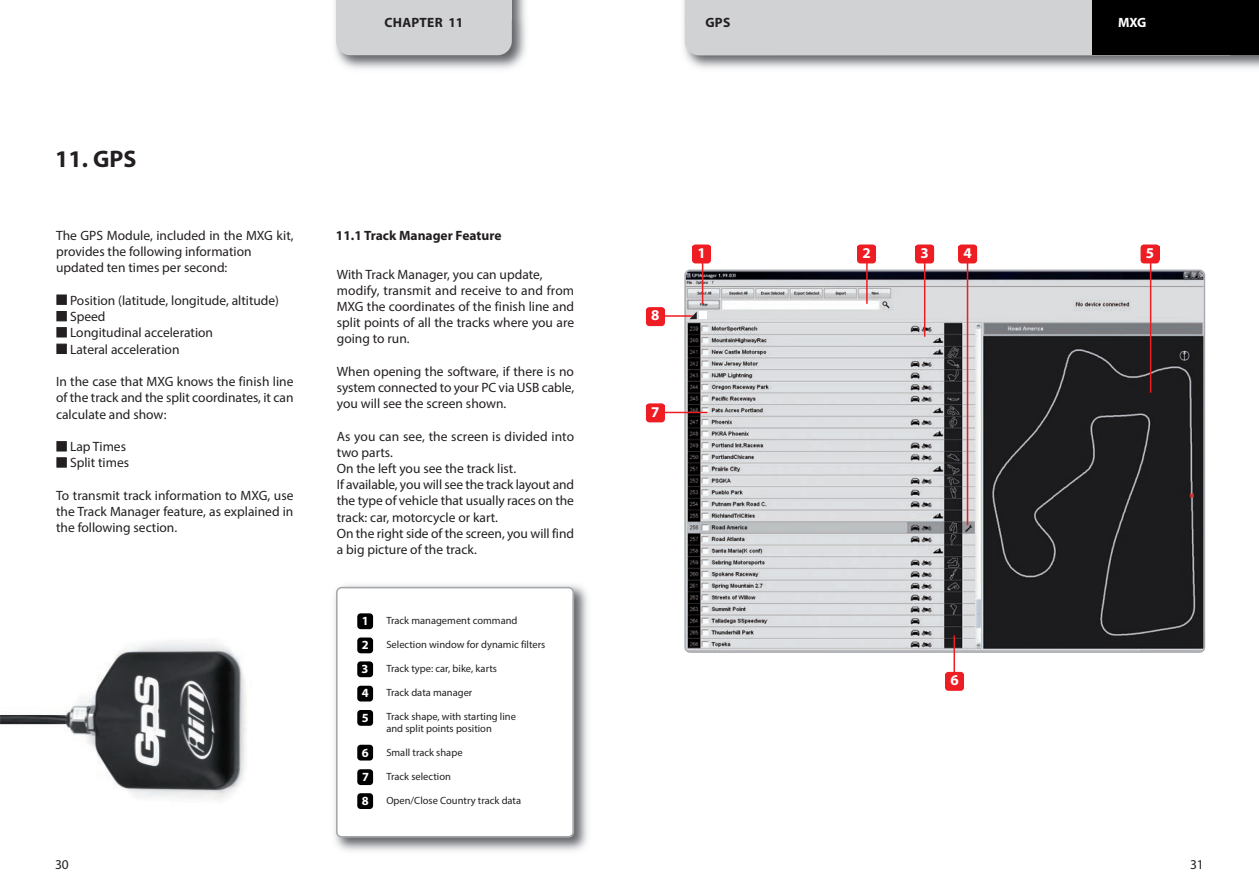
<style>
.page{position:relative;width:1259px;height:893px;background:#fff}
.page>*{position:absolute;margin:0;border:0;box-sizing:border-box;transform-origin:0 0}
.t1{font:700 24px "Myriad Pro";color:#231f20}
.t2{font:700 15px "Myriad Pro";color:#fff}
.t3{font:13.5px/16.2px "Myriad Pro";color:#231f20}
.t4{font:700 13.5px "Myriad Pro";color:#231f20}
.t5{font:700 13.5px "Myriad Pro";letter-spacing:.02em;color:#231f20}
.t6{font:700 13.5px "Myriad Pro";color:#fff}
.t7{font:700 12.45px/24.3px "Myriad Pro";color:#fff}
.t8{font:10.5px/12px "Myriad Pro";color:#231f20}
</style>
<div class="page">
<img style="left:335px;top:0;width:191px;height:69px">
<div style="left:336px;top:0;width:176px;height:20px;background:#d1d2d4"></div>
<div style="left:336px;top:5px;width:176px;height:50px;background:#d1d2d4;border-radius:14px"></div>
<img style="left:683px;top:0;width:576px;height:68px">
<div style="left:685px;top:0;width:557px;height:20px;background:#d1d2d4"></div>
<div style="left:685px;top:5px;width:557px;height:50px;background:#d1d2d4;border-radius:14px"></div>
<div style="left:1092px;top:0;width:167px;height:55px;background:#000"></div>
<img style="left:334px;top:585px;width:254px;height:266px">
<svg style="left:336px;top:587px;width:238px;height:251px"></svg>
<img style="left:0;top:641px;width:246px;height:159px">
<svg style="left:684px;top:270px;width:521px;height:383px;background:#858588"></svg>
<hr style="left:702px;top:262px;width:1px;height:42px;background:#ee1d23">
<hr style="left:662px;top:315px;width:31px;height:2px;background:#ee1d23">
<hr style="left:663px;top:412px;width:44px;height:1px;background:#ee1d23">
<hr style="left:866px;top:262px;width:1px;height:42px;background:#ee1d23">
<hr style="left:966px;top:262px;width:2px;height:263px;background:#ee1d23">
<hr style="left:924px;top:262px;width:1px;height:75px;background:#ee1d23">
<hr style="left:953px;top:635px;width:2px;height:39px;background:#ee1d23">
<hr style="left:1150px;top:262px;width:1px;height:131px;background:#ee1d23">
<div style="left:699px;top:312px;width:8px;height:7px;background:#fff"></div>
<svg style="left:689px;top:312px;width:8px;height:7px"></svg>
<div style="left:357px;top:613px;width:16px;height:16px;background:#000;border-radius:3px"></div>
<div style="left:357px;top:637px;width:16px;height:16px;background:#000;border-radius:3px"></div>
<div style="left:357px;top:686px;width:16px;height:15px;background:#000;border-radius:3px"></div>
<div style="left:357px;top:710px;width:16px;height:16px;background:#000;border-radius:3px"></div>
<div style="left:357px;top:745px;width:16px;height:15px;background:#000;border-radius:3px"></div>
<div style="left:357px;top:769px;width:16px;height:16px;background:#000;border-radius:3px"></div>
<div style="left:357px;top:793px;width:16px;height:16px;background:#000;border-radius:3px"></div>
<div style="left:357px;top:661px;width:16px;height:16px;background:#000;border-radius:3px"></div>
<div style="left:692px;top:244px;width:19px;height:19px;background:#ee1d23;border-radius:3px"></div>
<div style="left:857px;top:244px;width:19px;height:19px;background:#ee1d23;border-radius:3px"></div>
<div style="left:915px;top:244px;width:19px;height:19px;background:#ee1d23;border-radius:3px"></div>
<div style="left:958px;top:244px;width:19px;height:19px;background:#ee1d23;border-radius:3px"></div>
<div style="left:1140px;top:244px;width:19px;height:19px;background:#ee1d23;border-radius:3px"></div>
<div style="left:945px;top:672px;width:19px;height:19px;background:#ee1d23;border-radius:3px"></div>
<div style="left:646px;top:307px;width:19px;height:19px;background:#ee1d23;border-radius:3px"></div>
<div style="left:646px;top:403px;width:19px;height:19px;background:#ee1d23;border-radius:3px"></div>
<p class="t5" style="left:384px;top:18px;width:80px">CHAPTER 11</p>
<p class="t4" style="left:705px;top:18px;width:26px">GPS</p>
<p class="t6" style="left:1118px;top:18px;width:30px">MXG</p>
<h1 class="t1" style="left:55px;top:150px;width:82px">11. GPS</h1>
<p class="t3" style="left:56px;top:228px;width:239px">The GPS Module, included in the MXG kit, provides the following information updated ten times per second:</p>
<p class="t3" style="left:56px;top:293px;width:224px">■ Position (latitude, longitude, altitude)</p>
<p class="t3" style="left:56px;top:309px;width:51px">■ Speed</p>
<p class="t3" style="left:56px;top:326px;width:158px">■ Longitudinal acceleration</p>
<p class="t3" style="left:56px;top:342px;width:124px">■ Lateral acceleration</p>
<p class="t3" style="left:56px;top:375px;width:239px;text-align:justify">In the case that MXG knows the finish line of the track and the split coordinates, it can calculate and show:</p>
<p class="t3" style="left:56px;top:439px;width:71px">■ Lap Times</p>
<p class="t3" style="left:56px;top:456px;width:74px">■ Split times</p>
<p class="t3" style="left:56px;top:488px;width:239px;text-align:justify">To transmit track information to MXG, use the Track Manager feature, as explained in the following section.</p>
<p class="t4" style="left:336px;top:231px;width:167px">11.1 Track Manager Feature</p>
<p class="t3" style="left:337px;top:267px;width:239px">With Track Manager, you can update, modify, transmit and receive to and from MXG the coordinates of the finish line and split points of all the tracks where you are going to run.</p>
<p class="t3" style="left:337px;top:364px;width:239px;text-align:justify">When opening the software, if there is no system connected to your PC via USB cable, you will see the screen shown.</p>
<p class="t3" style="left:337px;top:429px;width:239px">As you can see, the screen is divided into two parts.<br>On the left you see the track list.<br>If available, you will see the track layout and the type of vehicle that usually races on the track: car, motorcycle or kart.<br>On the right side of the screen, you will find a big picture of the track.</p>
<p class="t7" style="left:362px;top:610px;width:9px">1<br>2</p>
<p class="t7" style="left:362px;top:658px;width:8px">3</p>
<p class="t7" style="left:362px;top:682px;width:9px">4<br>5</p>
<p class="t7" style="left:362px;top:741px;width:9px;text-align:justify">6<br>7<br>8</p>
<p class="t8" style="left:386px;top:615px;width:133px">Track management command</p>
<p class="t8" style="left:386px;top:639px;width:160px">Selection window for dynamic filters</p>
<p class="t8" style="left:386px;top:663px;width:112px">Track type: car, bike, karts</p>
<p class="t8" style="left:386px;top:687px;width:88px">Track data manager</p>
<p class="t8" style="left:386px;top:711px;width:131px">Track shape, with starting line and split points position</p>
<p class="t8" style="left:386px;top:747px;width:78px">Small track shape</p>
<p class="t8" style="left:386px;top:771px;width:66px">Track selection</p>
<p class="t8" style="left:386px;top:795px;width:136px">Open/Close Country track data</p>
<p class="t2" style="left:651px;top:310px;width:10px">8</p>
<p class="t2" style="left:651px;top:406px;width:10px">7</p>
<p class="t2" style="left:697px;top:247px;width:10px">1</p>
<p class="t2" style="left:862px;top:247px;width:10px">2</p>
<p class="t2" style="left:920px;top:247px;width:10px">3</p>
<p class="t2" style="left:963px;top:247px;width:10px">4</p>
<p class="t2" style="left:1146px;top:247px;width:10px">5</p>
<p class="t2" style="left:950px;top:674px;width:10px">6</p>
<p class="t3" style="left:55px;top:857px;width:15px">30</p>
<p class="t3" style="left:1190px;top:857px;width:15px">31</p>
</div>
